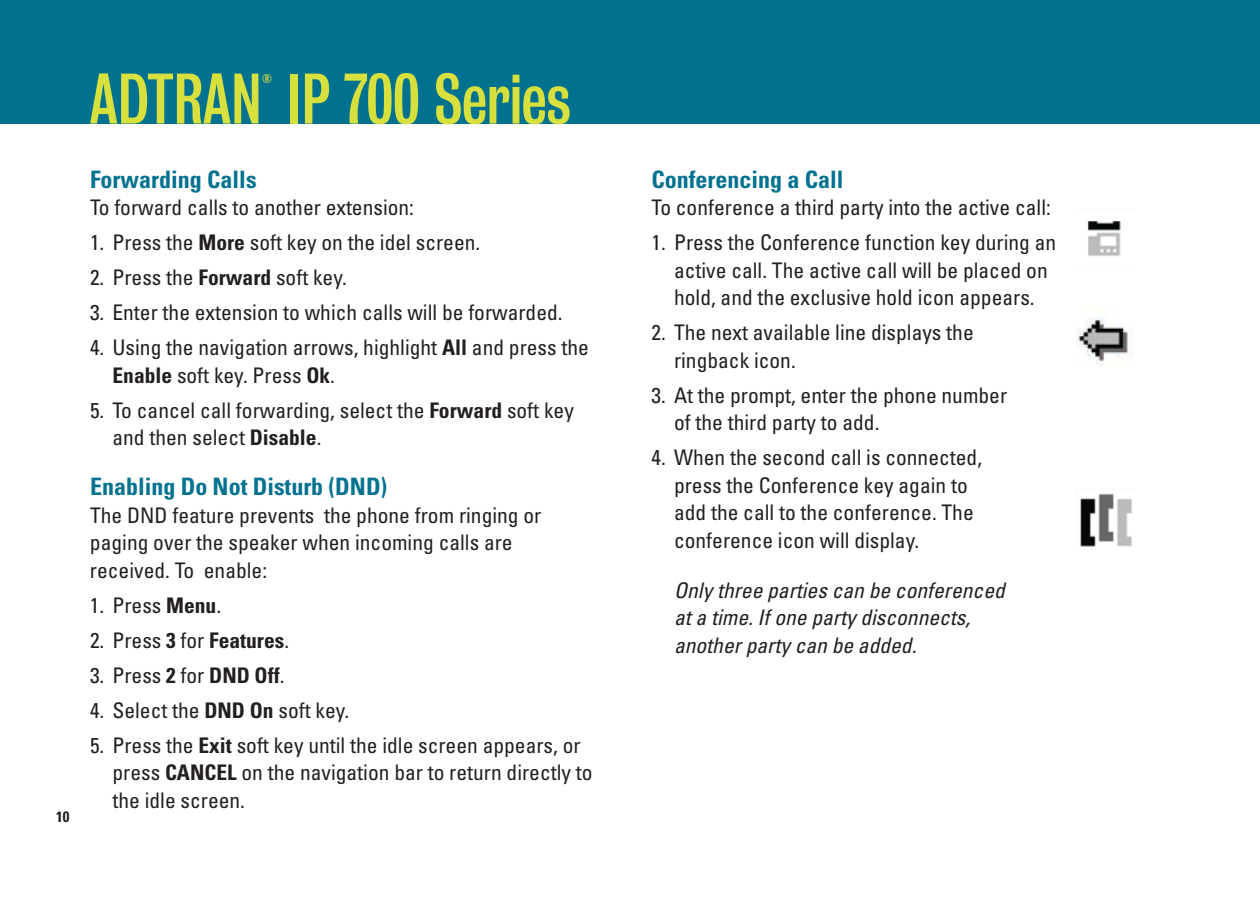
<style>
.page{position:relative;width:1260px;height:900px;background:#fff}
.page>*{position:absolute;margin:0;border:0;box-sizing:border-box;transform-origin:0 0}
.t1{font:65px "Bureau Grotesque Three Three";color:#d7e03d}
.t2{font:700 condensed 24px "Univers";color:#007290}
.t3{font:condensed 21.5px/27.5px "Univers";color:#231f20}
.t4{font:italic condensed 21.5px/27.5px "Univers";color:#231f20}
.t5{font:700 condensed 15px "Univers";color:#231f20}
.t6{font:14.5px "Bureau Grotesque Three Three";color:#d7e03d}
.s1{font-weight:700}
</style>
<div class="page">
<div style="left:0;top:0;width:1260px;height:124px;background:#007290"></div>
<img style="left:1087px;top:221px;width:34px;height:35px">
<img style="left:1077px;top:318px;width:56px;height:48px">
<img style="left:1080px;top:493px;width:52px;height:54px">
<p class="t5" style="left:56px;top:807px;width:15px">10</p>
<h1 class="t1" style="left:90px;top:63px;width:483px">ADTRAN IP 700 Series</h1>
<p class="t6" style="left:262px;top:72px;width:11px">®</p>
<p class="t2" style="left:90px;top:165px;width:168px">Forwarding Calls</p>
<p class="t3" style="left:90px;top:194px;width:326px">To forward calls to another extension:</p>
<p class="t3" style="left:90px;top:229px;width:392px">1. Press the <span class="s1">More</span> soft key on the idel screen.</p>
<p class="t3" style="left:90px;top:264px;width:258px">2. Press the <span class="s1">Forward</span> soft key.</p>
<p class="t3" style="left:90px;top:299px;width:474px">3. Enter the extension to which calls will be forwarded.</p>
<p class="t3" style="left:112px;top:334px;width:478px;text-indent:-22px">4. Using the navigation arrows, highlight <span class="s1">All</span> and press the<br><span class="s1">Enable</span> soft key. Press <span class="s1">Ok</span>.</p>
<p class="t3" style="left:112px;top:396px;width:463px;text-indent:-22px">5. To cancel call forwarding, select the <span class="s1">Forward</span> soft key and then select <span class="s1">Disable</span>.</p>
<p class="t2" style="left:90px;top:472px;width:299px">Enabling Do Not Disturb (DND)</p>
<p class="t3" style="left:90px;top:501px;width:453px">The DND feature prevents the phone from ringing or paging over the speaker when incoming calls are received. To enable:</p>
<p class="t3" style="left:90px;top:591px;width:133px">1. Press <span class="s1">Menu</span>.</p>
<p class="t3" style="left:90px;top:626px;width:201px">2. Press <span class="s1">3</span> for <span class="s1">Features</span>.</p>
<p class="t3" style="left:90px;top:661px;width:196px">3. Press <span class="s1">2</span> for <span class="s1">DND Off</span>.</p>
<p class="t3" style="left:90px;top:696px;width:261px">4. Select the <span class="s1">DND On</span> soft key.</p>
<p class="t3" style="left:112px;top:731px;width:482px;text-indent:-22px">5. Press the <span class="s1">Exit</span> soft key until the idle screen appears, or press <span class="s1">CANCEL</span> on the navigation bar to return directly to the idle screen.</p>
<p class="t2" style="left:652px;top:165px;width:194px">Conferencing a Call</p>
<p class="t3" style="left:652px;top:194px;width:401px">To conference a third party into the active call:</p>
<p class="t3" style="left:674px;top:229px;width:384px;text-indent:-23px">1. Press the Conference function key during an active call. The active call will be placed on hold, and the exclusive hold icon appears.</p>
<p class="t3" style="left:674px;top:319px;width:301px;text-indent:-22px">2. The next available line displays the ringback icon.</p>
<p class="t3" style="left:674px;top:381px;width:335px;text-indent:-23px">3. At the prompt, enter the phone number of the third party to add.</p>
<p class="t3" style="left:674px;top:444px;width:310px;text-indent:-23px">4. When the second call is connected, press the Conference key again to add the call to the conference. The conference icon will display.</p>
<p class="t4" style="left:674px;top:576px;width:332px">Only three parties can be conferenced at a time. If one party disconnects, another party can be added.</p>
</div>
